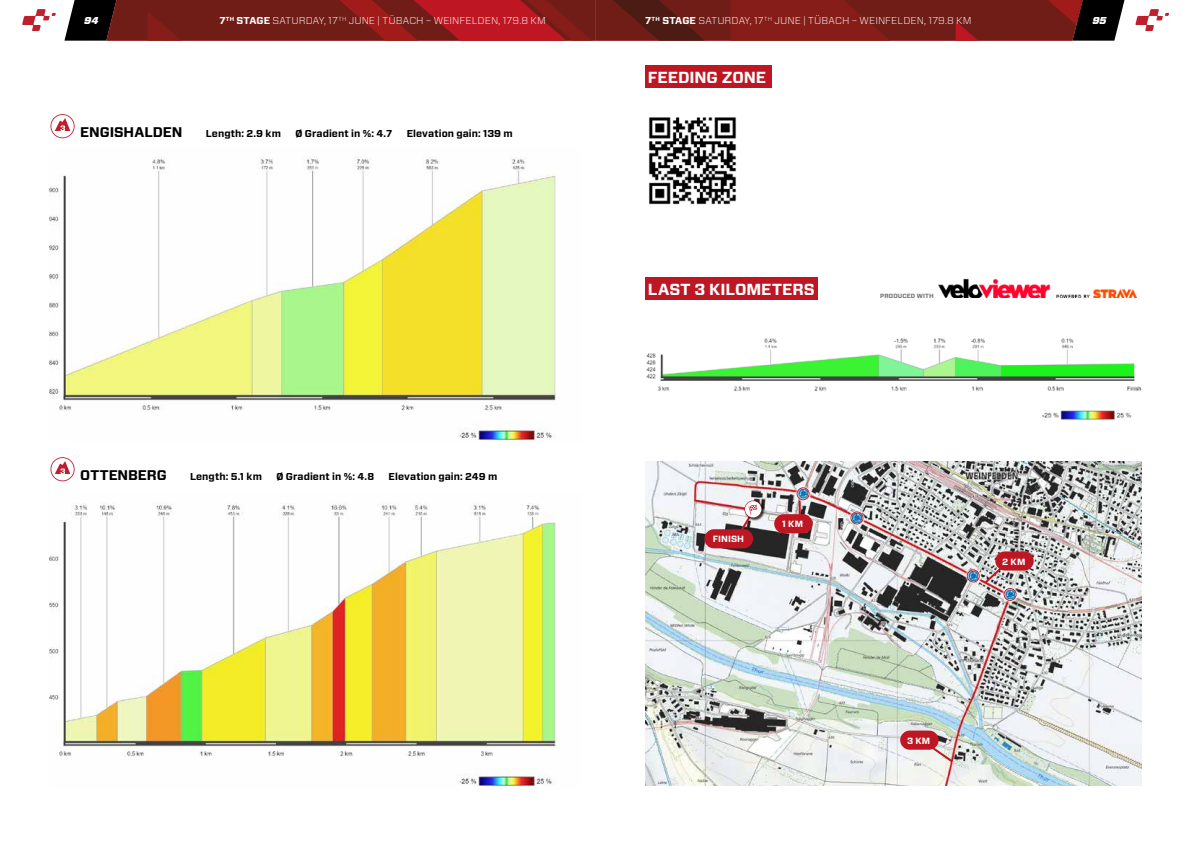
<style>
.page{position:relative;width:1191px;height:842px;background:#fff}
.page>*{position:absolute;margin:0;border:0;box-sizing:border-box;transform-origin:0 0}
.t1{font:700 16px "Vitesse Sans";letter-spacing:-.005em;color:#fff}
.t2{font:700 14px "Vitesse Sans";letter-spacing:-.005em;color:#000}
.t3{font:300 10px "Vitesse Sans";letter-spacing:.01em;color:#fff}
.t4{font:700 10px "Vitesse Sans";letter-spacing:.005em;color:#000}
.t5{font:italic 900 10px "Vitesse Sans";color:#fff}
.t6{font:700 9px "Vitesse Sans";letter-spacing:.015em;color:#fff}
.t7{font:700 6.1px "Vitesse Sans";letter-spacing:.025em;color:#706f6f}
.s1{font-weight:700}
</style>
<div class="page">
<svg style="left:1135px;top:9px;width:34px;height:22px"></svg>
<svg style="left:64px;top:0;width:1061px;height:41px;background:#761c19"></svg>
<svg style="left:22px;top:9px;width:34px;height:22px"></svg>
<img style="left:649px;top:117px;width:88px;height:88px">
<img style="left:645px;top:461px;width:496px;height:324px">
<div style="left:774px;top:514px;width:38px;height:19px;background:#be1622;border-radius:10px"></div>
<svg style="left:794px;top:485px;width:17px;height:17px"></svg>
<svg style="left:797px;top:489px;width:11px;height:27px"></svg>
<div style="left:797px;top:487px;width:12px;height:13px;border:1px solid #c01f2e;border-radius:50%"></div>
<svg style="left:924px;top:741px;width:31px;height:23px"></svg>
<div style="left:900px;top:730px;width:38px;height:20px;background:#be1622;border-radius:10px"></div>
<img style="left:646px;top:338px;width:495px;height:82px">
<div style="left:645px;top:277px;width:173px;height:23px;background:#be1622"></div>
<div style="left:995px;top:551px;width:38px;height:19px;background:#be1622;border-radius:10px"></div>
<div style="left:704px;top:529px;width:49px;height:19px;background:#be1622;border-radius:10px"></div>
<img style="left:938px;top:278px;width:113px;height:20px">
<img style="left:1056px;top:288px;width:80px;height:10px">
<svg style="left:964px;top:567px;width:4px;height:18px"></svg>
<div style="left:967px;top:570px;width:12px;height:12px;border:1px solid #c01f2e;border-radius:50%"></div>
<svg style="left:848px;top:509px;width:17px;height:18px"></svg>
<svg style="left:852px;top:513px;width:10px;height:10px"></svg>
<div style="left:850px;top:512px;width:13px;height:12px;border:1px solid #c01f2e;border-radius:50%"></div>
<svg style="left:1001px;top:586px;width:17px;height:17px"></svg>
<img style="left:968px;top:564px;width:47px;height:35px">
<div style="left:1003px;top:588px;width:13px;height:13px;border:1px solid #c01f2e;border-radius:50%"></div>
<div style="left:645px;top:65px;width:126px;height:23px;background:#be1622"></div>
<div style="left:744px;top:500px;width:20px;height:21px;background:#000;opacity:.75"></div>
<svg style="left:744px;top:500px;width:18px;height:18px"></svg>
<div style="left:745px;top:501px;width:16px;height:16px;background:#fff;border-radius:50%"></div>
<svg style="left:736px;top:505px;width:21px;height:32px"></svg>
<svg style="left:50px;top:114px;width:25px;height:24px"></svg>
<div style="left:51px;top:115px;width:23px;height:22px;background:#fff;border-radius:50%"></div>
<svg style="left:55px;top:118px;width:15px;height:13px"></svg>
<img style="left:50px;top:157px;width:506px;height:286px">
<svg style="left:50px;top:457px;width:25px;height:24px"></svg>
<div style="left:51px;top:458px;width:23px;height:22px;background:#fff;border-radius:50%"></div>
<svg style="left:55px;top:461px;width:15px;height:13px"></svg>
<img style="left:50px;top:502px;width:506px;height:287px">
<p class="t5" style="left:84px;top:14px;width:16px">94</p>
<p class="t3" style="left:219px;top:14px;width:328px"><span class="s1">7</span><sup>TH</sup> <span class="s1">STAGE</span> SATURDAY, 17<sup>TH</sup> JUNE | TÜBACH – WEINFELDEN, 179.8 KM</p>
<p class="t3" style="left:645px;top:14px;width:328px"><span class="s1">7</span><sup>TH</sup> <span class="s1">STAGE</span> SATURDAY, 17<sup>TH</sup> JUNE | TÜBACH – WEINFELDEN, 179.8 KM</p>
<h1 class="t1" style="left:648px;top:67px;width:120px">FEEDING ZONE</h1>
<h2 class="t2" style="left:80px;top:123px;width:104px">ENGISHALDEN</h2>
<p class="t4" style="left:206px;top:127px;width:77px">Length: 2.9 km</p>
<p class="t4" style="left:295px;top:127px;width:98px">Ø Gradient in %: 4.7</p>
<p class="t4" style="left:407px;top:127px;width:108px">Elevation gain: 139 m</p>
<h1 class="t1" style="left:648px;top:279px;width:168px">LAST 3 KILOMETERS</h1>
<p class="t7" style="left:880px;top:291px;width:55px">PRODUCED WITH</p>
<p class="t5" style="left:1092px;top:14px;width:16px">95</p>
<h2 class="t2" style="left:80px;top:466px;width:88px">OTTENBERG</h2>
<p class="t4" style="left:190px;top:470px;width:73px">Length: 5.1 km</p>
<p class="t4" style="left:276px;top:470px;width:99px">Ø Gradient in %: 4.8</p>
<p class="t4" style="left:389px;top:470px;width:110px">Elevation gain: 249 m</p>
<p class="t6" style="left:712px;top:533px;width:33px">FINISH</p>
<p class="t6" style="left:782px;top:518px;width:22px">1 KM</p>
<p class="t6" style="left:1002px;top:555px;width:25px">2 KM</p>
<p class="t6" style="left:907px;top:735px;width:25px">3 KM</p>
</div>
